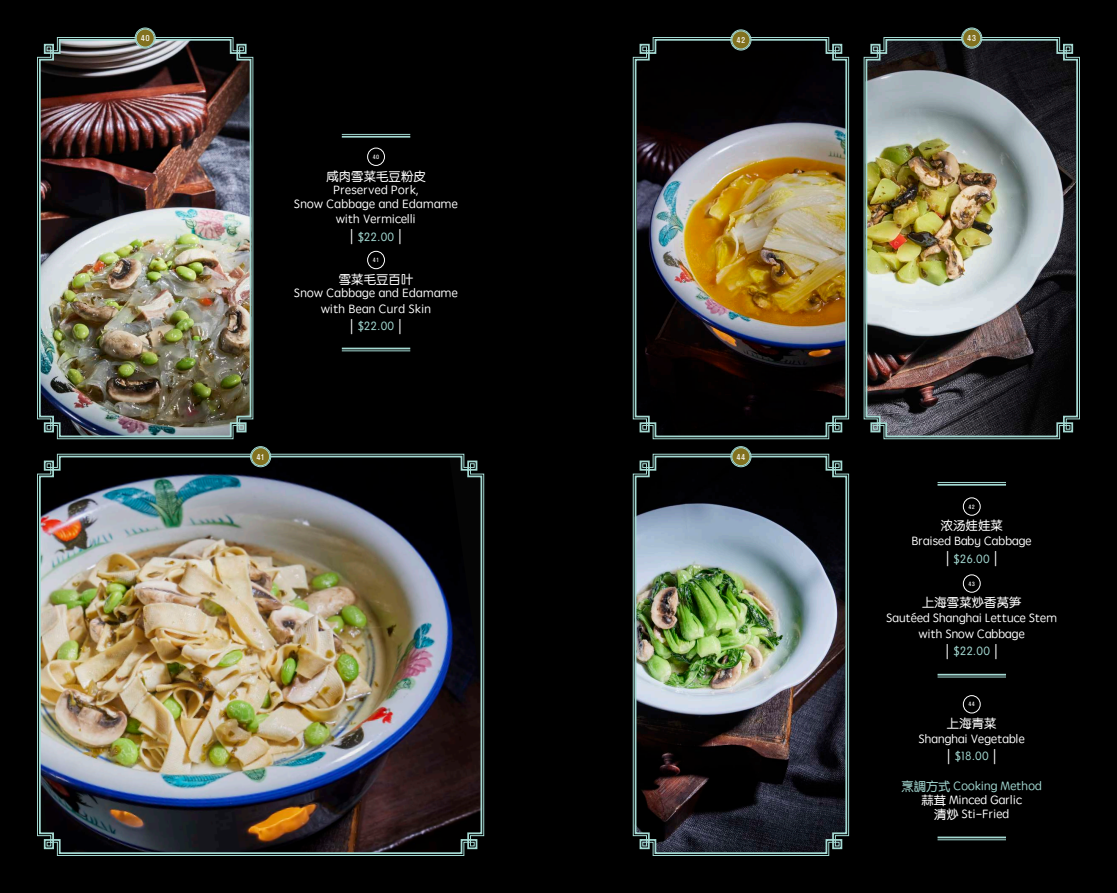
<style>
.page{position:relative;width:1117px;height:893px;background:#fff}
.page>*{position:absolute;margin:0;border:0;box-sizing:border-box;transform-origin:0 0}
.t1{font:12.25px/15.8px "ST Yuanti TC Regular";color:#fff;text-align:center}
.t2{font:12.25px "ST Yuanti TC Regular";color:#a4d9d2}
.t3{font:7.88px "Stratos";letter-spacing:.045em;color:#fff}
.t4{font:5.69px "Stratos";letter-spacing:.06em;color:#fff}
.s1{font-family:"ST Yuanti TC Light";font-size:21.88px}
.s2{color:#a4d9d2}
.s3{font-family:"ST Yuanti TC Light";font-size:21.88px;color:#fff}
</style>
<div class="page">
<div style="left:0;top:0;width:1116px;height:893px;background:#000"></div>
<hr style="left:937px;top:482px;width:68px;height:1px;background:#a4d9d2">
<hr style="left:937px;top:484px;width:68px;height:2px;background:#a4d9d2">
<div style="left:962px;top:498px;width:18px;height:17px;border:1px solid #fff;border-radius:50%"></div>
<div style="left:962px;top:575px;width:18px;height:17px;border:1px solid #fff;border-radius:50%"></div>
<hr style="left:937px;top:677px;width:68px;height:1px;background:#a4d9d2">
<hr style="left:937px;top:674px;width:68px;height:1px;background:#a4d9d2">
<div style="left:962px;top:695px;width:18px;height:18px;border:1px solid #fff;border-radius:50%"></div>
<hr style="left:937px;top:839px;width:68px;height:1px;background:#a4d9d2">
<hr style="left:937px;top:836px;width:68px;height:2px;background:#a4d9d2">
<hr style="left:342px;top:134px;width:68px;height:1px;background:#a4d9d2">
<hr style="left:342px;top:136px;width:68px;height:2px;background:#a4d9d2">
<div style="left:367px;top:148px;width:17px;height:18px;border:1px solid #fff;border-radius:50%"></div>
<div style="left:367px;top:251px;width:17px;height:18px;border:1px solid #fff;border-radius:50%"></div>
<hr style="left:342px;top:351px;width:68px;height:1px;background:#a4d9d2">
<hr style="left:342px;top:348px;width:68px;height:1px;background:#a4d9d2">
<img style="left:864px;top:38px;width:214px;height:400px">
<img style="left:633px;top:38px;width:214px;height:400px">
<img style="left:633px;top:455px;width:214px;height:400px">
<img style="left:38px;top:38px;width:214px;height:400px">
<img style="left:38px;top:455px;width:445px;height:400px">
<div style="left:136px;top:29px;width:19px;height:18px;background:#82711f;border-radius:50%"></div>
<div style="left:135px;top:28px;width:20px;height:20px;border:1px solid #a4d9d2;border-radius:50%"></div>
<div style="left:136px;top:29px;width:19px;height:18px;border:1px solid #a4d9d2;border-radius:50%"></div>
<div style="left:962px;top:29px;width:18px;height:18px;background:#82711f;border-radius:50%"></div>
<div style="left:961px;top:28px;width:20px;height:20px;border:1px solid #a4d9d2;border-radius:50%"></div>
<div style="left:962px;top:29px;width:18px;height:18px;border:1px solid #a4d9d2;border-radius:50%"></div>
<div style="left:251px;top:447px;width:19px;height:19px;background:#82711f;border-radius:50%"></div>
<div style="left:250px;top:446px;width:21px;height:21px;border:1px solid #a4d9d2;border-radius:50%"></div>
<div style="left:251px;top:447px;width:19px;height:19px;border:1px solid #a4d9d2;border-radius:50%"></div>
<div style="left:731px;top:447px;width:19px;height:19px;background:#82711f;border-radius:50%"></div>
<div style="left:730px;top:446px;width:21px;height:21px;border:1px solid #a4d9d2;border-radius:50%"></div>
<div style="left:731px;top:447px;width:19px;height:19px;border:1px solid #a4d9d2;border-radius:50%"></div>
<div style="left:731px;top:31px;width:19px;height:18px;background:#82711f;border-radius:50%"></div>
<div style="left:730px;top:30px;width:21px;height:20px;border:1px solid #a4d9d2;border-radius:50%"></div>
<div style="left:731px;top:31px;width:19px;height:18px;border:1px solid #a4d9d2;border-radius:50%"></div>
<p class="t3" style="left:141px;top:32px;width:11px">40</p>
<p class="t3" style="left:967px;top:32px;width:11px">43</p>
<p class="t3" style="left:736px;top:34px;width:10px">42</p>
<p class="t4" style="left:372px;top:152px;width:8px">40</p>
<p class="t1" style="left:294px;top:168px;width:165px;line-height:14px">咸肉雪菜毛豆粉皮<br>Preserved Pork,<br>Snow Cabbage and Edamame</p>
<p class="t1" style="left:336px;top:210px;width:81px;line-height:17.5px">with Vermicelli<br><span class="s1">I</span> <span class="s2">$22.00</span> <span class="s1">I</span></p>
<p class="t4" style="left:373px;top:255px;width:8px">41</p>
<p class="t1" style="left:294px;top:271px;width:165px;line-height:14px">雪菜毛豆百叶<br>Snow Cabbage and Edamame</p>
<p class="t1" style="left:321px;top:299px;width:111px;line-height:17.5px">with Bean Curd Skin<br><span class="s1">I</span> <span class="s2">$22.00</span> <span class="s1">I</span></p>
<p class="t3" style="left:256px;top:450px;width:10px">41</p>
<p class="t3" style="left:736px;top:450px;width:11px">44</p>
<p class="t4" style="left:968px;top:502px;width:8px">42</p>
<p class="t1" style="left:911px;top:517px;width:121px">浓汤娃娃菜<br>Braised Baby Cabbage</p>
<p class="t2" style="left:944px;top:550px;width:55px"><span class="s3">I</span> $26.00 <span class="s3">I</span></p>
<p class="t4" style="left:968px;top:579px;width:8px">43</p>
<p class="t1" style="left:886px;top:594px;width:172px">上海雪菜炒香莴笋<br>Sautéed Shanghai Lettuce Stem with Snow Cabbage</p>
<p class="t2" style="left:944px;top:643px;width:55px"><span class="s3">I</span> $22.00 <span class="s3">I</span></p>
<p class="t4" style="left:968px;top:700px;width:8px">44</p>
<p class="t1" style="left:918px;top:715px;width:108px">上海青菜<br>Shanghai Vegetable</p>
<p class="t2" style="left:945px;top:748px;width:53px"><span class="s3">I</span> $18.00 <span class="s3">I</span></p>
<p class="t2" style="left:901px;top:777px;width:142px">烹調方式 Cooking Method</p>
<p class="t1" style="left:921px;top:793px;width:102px;line-height:14px">蒜茸 Minced Garlic清炒 Sti-Fried</p>
</div>
